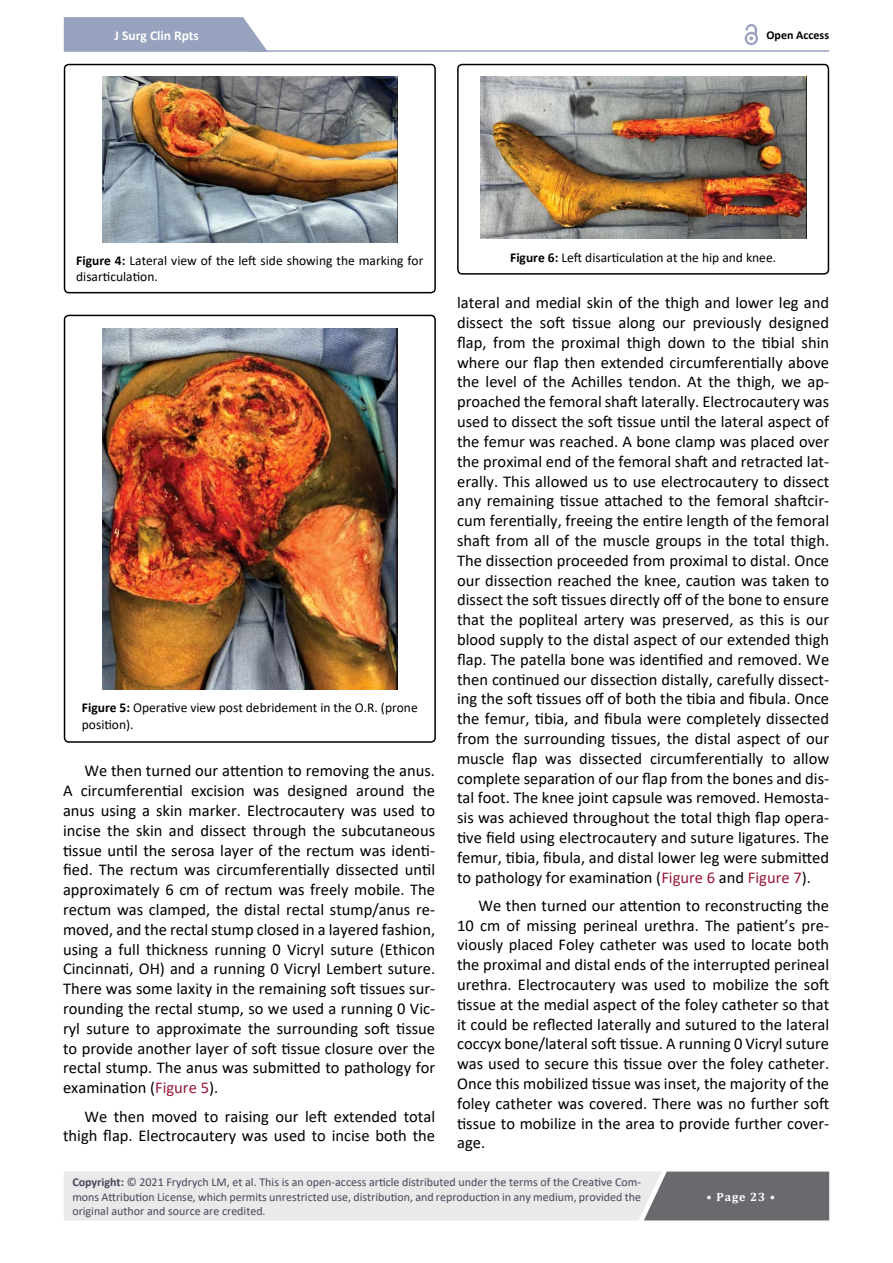
<style>
.page{position:relative;width:893px;height:1263px;background:#fff}
.page>*{position:absolute;margin:0;border:0;box-sizing:border-box;transform-origin:0 0}
.t1{font:16.5px/19.8px "Calibri";color:#000;text-align:justify}
.t2{font:13.5px/16.2px "Calibri";color:#000}
.t3{font:700 13.5px "Calibri";color:#fff}
.t4{font:12px/14.4px "Calibri";color:#47475c;text-align:justify}
.t5{font:700 12px "Calibri";color:#000}
.t6{font:700 12px "Cambria";letter-spacing:.08em;color:#fff}
.s1{font-weight:700}
.s2{color:#961a38}
</style>
<div class="page">
<hr style="left:250px;top:50px;width:579px;height:2px;background:#97a2bf">
<svg style="left:64px;top:17px;width:204px;height:35px;background:#9ea8c3"></svg>
<svg style="left:745px;top:32px;width:13px;height:13px"></svg>
<svg style="left:747px;top:34px;width:9px;height:9px"></svg>
<svg style="left:746px;top:24px;width:11px;height:16px"></svg>
<svg style="left:64px;top:1171px;width:765px;height:49px;background:#cecdce"></svg>
<div style="left:64px;top:64px;width:372px;height:229px;border:2px solid #000;border-radius:4px"></div>
<img style="left:102px;top:76px;width:295px;height:166px">
<div style="left:64px;top:315px;width:372px;height:428px;border:2px solid #000;border-radius:4px"></div>
<img style="left:102px;top:329px;width:295px;height:360px">
<div style="left:457px;top:64px;width:372px;height:211px;border:2px solid #000;border-radius:4px"></div>
<img style="left:480px;top:77px;width:326px;height:162px">
<p class="t3" style="left:115px;top:25px;width:86px">J Surg Clin Rpts</p>
<p class="t5" style="left:766px;top:26px;width:64px">Open Access</p>
<p class="t2" style="left:76px;top:252px;width:349px"><span class="s1">Figure 4:</span> Lateral view of the left side showing the marking for disarticulation.</p>
<p class="t2" style="left:82px;top:699px;width:337px"><span class="s1">Figure 5:</span> Operative view post debridement in the O.R. (prone position).</p>
<p class="t1" style="left:63px;top:761px;width:374px;text-indent:21px">We then turned our attention to removing the anus.<br>A circumferential excision was designed around the anus using a skin marker. Electrocautery was used to incise the skin and dissect through the subcutaneous tissue until the serosa layer of the rectum was identi&shy;fied. The rectum was circumferentially dissected until approximately 6 cm of rectum was freely mobile. The rectum was clamped, the distal rectal stump/anus re&shy;moved, and the rectal stump closed in a layered fashion, using a full thickness running 0 Vicryl suture (Ethicon Cincinnati, OH) and a running 0 Vicryl Lembert suture.<br>There was some laxity in the remaining soft tissues sur&shy;rounding the rectal stump, so we used a running 0 Vic&shy;ryl suture to approximate the surrounding soft tissue to provide another layer of soft tissue closure over the rectal stump. The anus was submitted to pathology for examination (<span class="s2">Figure 5</span>).</p>
<p class="t1" style="left:63px;top:1106px;width:374px;text-align:right">We then moved to raising our left extended total thigh flap. Electrocautery was used to incise both the</p>
<p class="t2" style="left:510px;top:249px;width:267px"><span class="s1">Figure 6:</span> Left disarticulation at the hip and knee.</p>
<p class="t1" style="left:457px;top:292px;width:374px">lateral and medial skin of the thigh and lower leg and dissect the soft tissue along our previously designed flap, from the proximal thigh down to the tibial shin where our flap then extended circumferentially above the level of the Achilles tendon. At the thigh, we ap&shy;proached the femoral shaft laterally. Electrocautery was used to dissect the soft tissue until the lateral aspect of the femur was reached. A bone clamp was placed over the proximal end of the femoral shaft and retracted lat&shy;erally. This allowed us to use electrocautery to dissect any remaining tissue attached to the femoral shaftcir&shy;cum ferentially, freeing the entire length of the femoral shaft from all of the muscle groups in the total thigh.<br>The dissection proceeded from proximal to distal. Once our dissection reached the knee, caution was taken to dissect the soft tissues directly off of the bone to ensure that the popliteal artery was preserved, as this is our blood supply to the distal aspect of our extended thigh flap. The patella bone was identified and removed. We then continued our dissection distally, carefully dissect&shy;ing the soft tissues off of both the tibia and fibula. Once the femur, tibia, and fibula were completely dissected from the surrounding tissues, the distal aspect of our muscle flap was dissected circumferentially to allow complete separation of our flap from the bones and dis&shy;tal foot. The knee joint capsule was removed. Hemosta&shy;sis was achieved throughout the total thigh flap opera&shy;tive field using electrocautery and suture ligatures. The femur, tibia, fibula, and distal lower leg were submitted to pathology for examination (<span class="s2">Figure 6</span> and <span class="s2">Figure 7</span>).</p>
<p class="t1" style="left:457px;top:895px;width:374px;text-indent:21px">We then turned our attention to reconstructing the 10 cm of missing perineal urethra. The patient’s pre&shy;viously placed Foley catheter was used to locate both the proximal and distal ends of the interrupted perineal urethra. Electrocautery was used to mobilize the soft tissue at the medial aspect of the foley catheter so that it could be reflected laterally and sutured to the lateral coccyx bone/lateral soft tissue. A running 0 Vicryl suture was used to secure this tissue over the foley catheter.<br>Once this mobilized tissue was inset, the majority of the foley catheter was covered. There was no further soft tissue to mobilize in the area to provide further cover&shy;age.</p>
<p class="t4" style="left:72px;top:1174px;width:570px"><span class="s1">Copyright:</span> © 2021 Frydrych LM, et al. This is an open-access article distributed under the terms of the Creative Com&shy;mons Attribution License, which permits unrestricted use, distribution, and reproduction in any medium, provided the original author and source are credited.</p>
<p class="t6" style="left:706px;top:1188px;width:70px">• Page 23 •</p>
</div>
